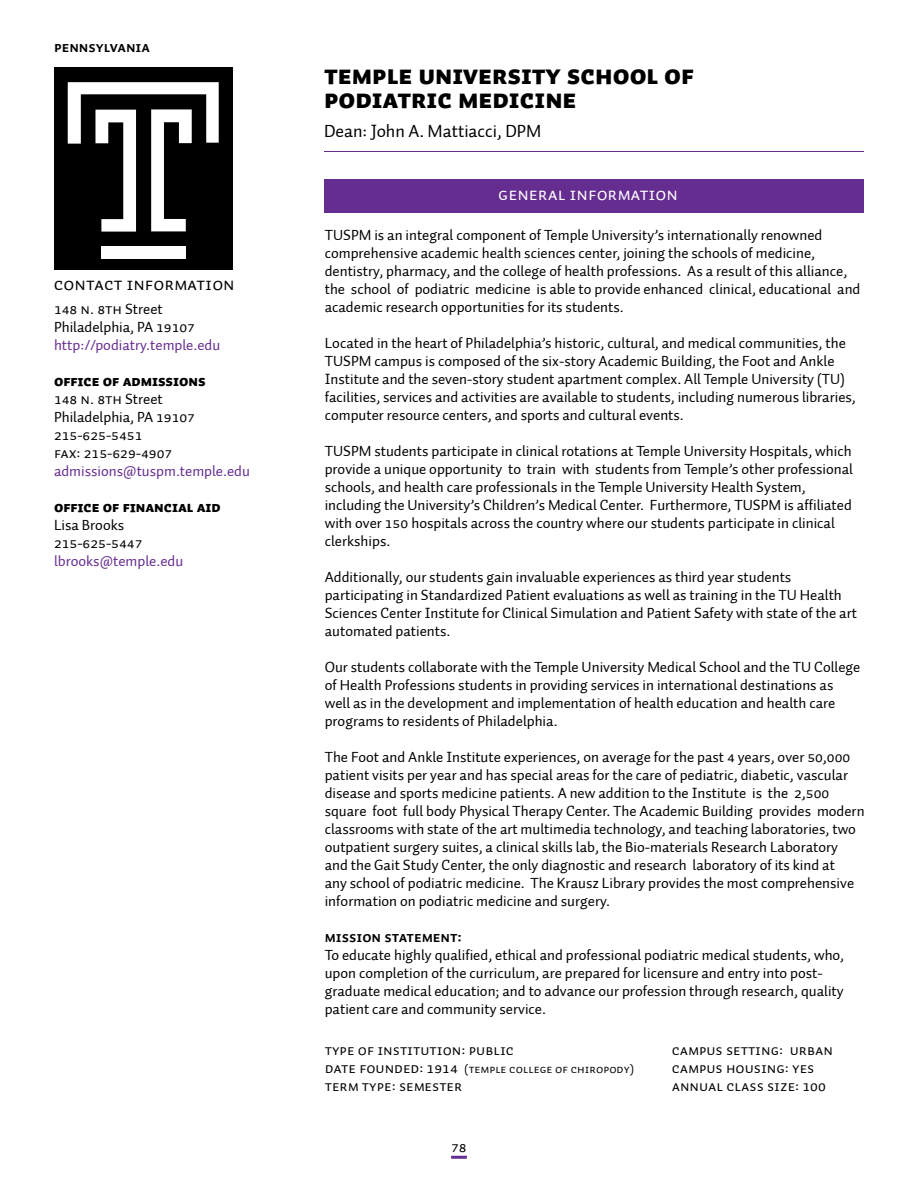
<style>
.page{position:relative;width:918px;height:1188px;background:#fff}
.page>*{position:absolute;margin:0;border:0;box-sizing:border-box;transform-origin:0 0}
.t1{font:27px/24px "Auto 3 Black Sm Cp";color:#000}
.t2{font:18px "Auto 3";color:#000}
.t3{font:18px "Auto 3 Regular Sm Cp";color:#fff}
.t4{font:18px "Auto 3 Regular Sm Cp";color:#000}
.t5{font:15px/18px "Auto 3";color:#000}
.t6{font:15px/18px "Auto 3 Regular Sm Cp";color:#000}
.t7{font:15px/18px "Auto 3";color:#662d91}
.t8{font:15px "Auto 3 Black Sm Cp";color:#000}
.t9{font:15px "Auto 3 Bold Sm Cp";color:#000}
.t10{font:12px "Auto 3 Regular Sm Cp";color:#000}
.s1{font-family:"Auto 3"}
.s2{color:#000}
.s3{font-family:"Auto 3 Regular Sm Cp";color:#000}
.s4{font-family:"Auto 3 Regular Sm Cp"}
.s5{font-size:15px}
</style>
<div class="page">
<hr style="left:451px;top:1156px;width:16px;height:3px;background:#662d91">
<div style="left:54px;top:68px;width:179px;height:202px;background:#000"></div>
<svg style="left:68px;top:82px;width:151px;height:150px"></svg>
<div style="left:101px;top:246px;width:85px;height:12px;background:#fff"></div>
<hr style="left:324px;top:151px;width:540px;height:1px;background:#662d91">
<div style="left:325px;top:180px;width:539px;height:33px;background:#662d91"></div>
<p class="t9" style="left:54px;top:38px;width:98px">pennsylvania</p>
<p class="t4" style="left:54px;top:273px;width:182px">contact information</p>
<p class="t6" style="left:54px;top:300px;width:110px">148 N. 8th <span class="s1">Street</span></p>
<p class="t7" style="left:54px;top:318px;width:168px"><span class="s2">Philadelphia, PA</span> <span class="s3">19107 </span>http://podiatry.temple.edu</p>
<p class="t8" style="left:54px;top:372px;width:153px">office of Admissions</p>
<p class="t6" style="left:54px;top:390px;width:110px">148 N. 8th <span class="s1">Street</span></p>
<p class="t5" style="left:54px;top:408px;width:143px">Philadelphia, PA <span class="s4">19107</span></p>
<p class="t6" style="left:54px;top:426px;width:120px">215-625-5451<br>Fax: 215-629-4907</p>
<p class="t7" style="left:54px;top:462px;width:198px">admissions@tuspm.temple.edu</p>
<p class="t8" style="left:54px;top:498px;width:168px">office of financial aid</p>
<p class="t5" style="left:54px;top:516px;width:72px">Lisa Brooks</p>
<p class="t6" style="left:54px;top:534px;width:90px">215-625-5447</p>
<p class="t7" style="left:54px;top:552px;width:131px">lbrooks@temple.edu</p>
<h1 class="t1" style="left:324px;top:64px;width:371px">Temple University School of<br>Podiatric Medicine</h1>
<p class="t2" style="left:324px;top:120px;width:219px">Dean: John A. Mattiacci, DPM</p>
<p class="t3" style="left:498px;top:183px;width:181px">general information</p>
<p class="t5" style="left:325px;top:226px;width:537px">TUSPM is an integral component of Temple University’s internationally renowned comprehensive academic health sciences center, joining the schools of medicine, dentistry, pharmacy, and the college of health professions. As a result of this alliance, the school of podiatric medicine is able to provide enhanced clinical, educational and academic research opportunities for its students.</p>
<p class="t5" style="left:325px;top:334px;width:533px">Located in the heart of Philadelphia’s historic, cultural, and medical communities, the TUSPM campus is composed of the six-story Academic Building, the Foot and Ankle Institute and the seven-story student apartment complex. All Temple University (TU) facilities, services and activities are available to students, including numerous libraries, computer resource centers, and sports and cultural events.</p>
<p class="t5" style="left:325px;top:442px;width:530px">TUSPM students participate in clinical rotations at Temple University Hospitals, which provide a unique opportunity to train with students from Temple’s other professional schools, and health care professionals in the Temple University Health System, including the University’s Children’s Medical Center. Furthermore, TUSPM is affiliated with over <span class="s4">150</span> hospitals across the country where our students participate in clinical clerkships.</p>
<p class="t5" style="left:325px;top:568px;width:534px">Additionally, our students gain invaluable experiences as third year students participating in Standardized Patient evaluations as well as training in the TU Health Sciences Center Institute for Clinical Simulation and Patient Safety with state of the art automated patients.</p>
<p class="t5" style="left:325px;top:658px;width:537px">Our students collaborate with the Temple University Medical School and the TU College of Health Professions students in providing services in international destinations as well as in the development and implementation of health education and health care programs to residents of Philadelphia.</p>
<p class="t5" style="left:325px;top:748px;width:541px">The Foot and Ankle Institute experiences, on average for the past <span class="s4">4</span> years, over <span class="s4">50,000 </span>patient visits per year and has special areas for the care of pediatric, diabetic, vascular disease and sports medicine patients. A new addition to the Institute is the <span class="s4">2,500 </span>square foot full body Physical Therapy Center. The Academic Building provides modern classrooms with state of the art multimedia technology, and teaching laboratories, two outpatient surgery suites, a clinical skills lab, the Bio-materials Research Laboratory and the Gait Study Center, the only diagnostic and research laboratory of its kind at<br>any school of podiatric medicine. The Krausz Library provides the most comprehensive information on podiatric medicine and surgery.</p>
<p class="t9" style="left:325px;top:928px;width:139px">Mission Statement:</p>
<p class="t5" style="left:325px;top:946px;width:521px">To educate highly qualified, ethical and professional podiatric medical students, who, upon completion of the curriculum, are prepared for licensure and entry into post&shy;graduate medical education; and to advance our profession through research, quality patient care and community service.</p>
<p class="t6" style="left:325px;top:1041px;width:191px">type of institution: public</p>
<p class="t10" style="left:325px;top:1062px;width:311px"><span class="s5">date founded: 1914</span> (Temple College of Chiropody)</p>
<p class="t6" style="left:325px;top:1077px;width:139px">term type: semester</p>
<p class="t6" style="left:451px;top:1138px;width:17px">78</p>
<p class="t6" style="left:672px;top:1041px;width:163px">Campus Setting: urban<br>Campus Housing: yes<br>Annual Class size: 100</p>
</div>
